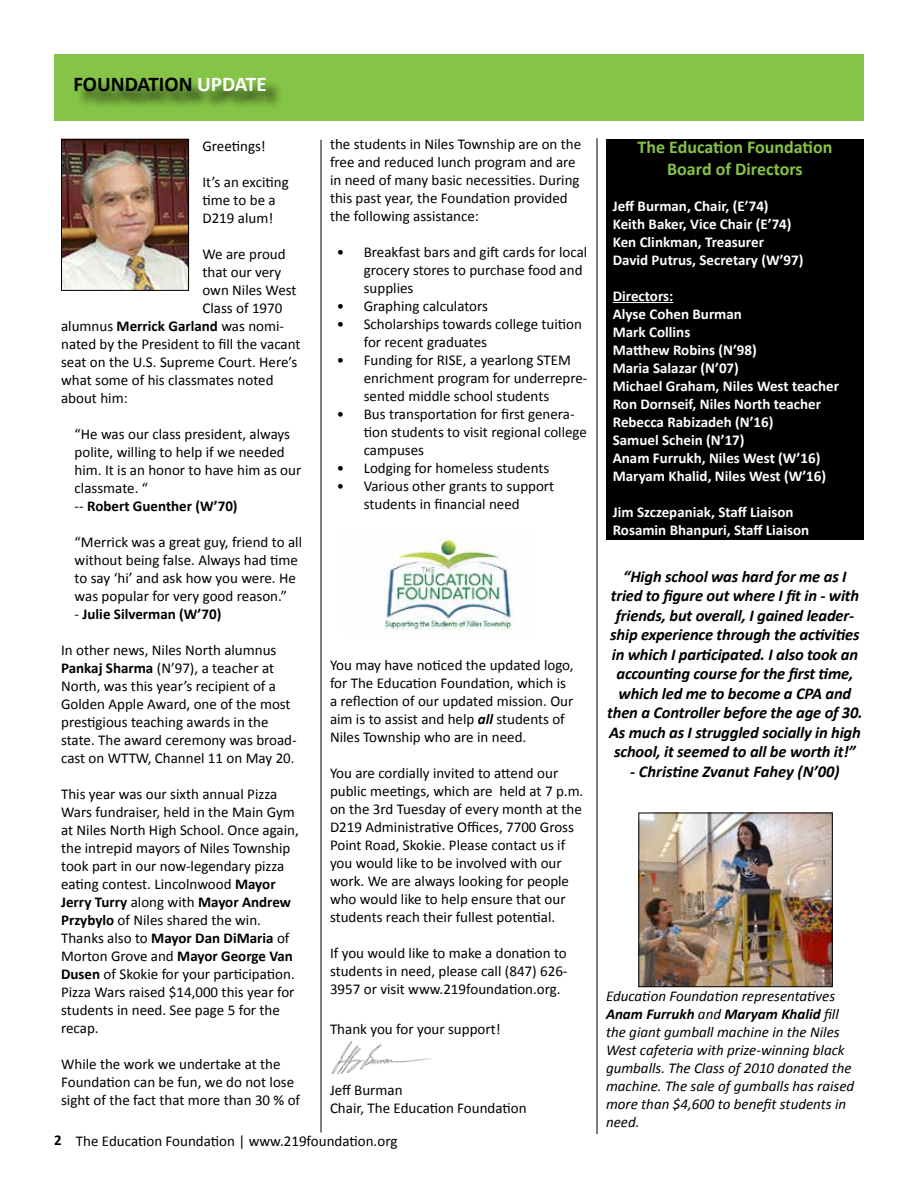
<style>
.page{position:relative;width:918px;height:1188px;background:#fff}
.page>*{position:absolute;margin:0;border:0;box-sizing:border-box;transform-origin:0 0}
.t1{font:700 21px "Calibri";color:#000}
.t2{font:700 18px/21.6px "Calibri";color:#85c446;text-align:center}
.t3{font:italic 700 16.5px/19.5px "Calibri";letter-spacing:-.01em;color:#000;text-align:center}
.t4{font:15px/18px "Calibri";color:#000}
.t5{font:700 15px/18px "Calibri";color:#fff}
.t6{font:italic 15px/18px "Calibri";color:#000}
.t7{font:700 15px "Calibri";color:#000}
.s1{color:#fff}
.s2{font-weight:700}
.s3{font-weight:400}
.s4{font-weight:700;font-style:italic}
</style>
<div class="page">
<div style="left:606px;top:140px;width:258px;height:400px;background:#000"></div>
<hr style="left:613px;top:302px;width:60px;height:1px;background:#fff">
<div style="left:54px;top:54px;width:810px;height:67px;background:#85c446"></div>
<div style="left:77px;top:80px;width:207px;height:30px;background:#000;opacity:.75"></div>
<img style="left:63px;top:141px;width:124px;height:148px">
<div style="left:61px;top:139px;width:128px;height:152px;border:1px solid #000"></div>
<img style="left:380px;top:529px;width:134px;height:102px">
<img style="left:640px;top:815px;width:191px;height:170px">
<div style="left:638px;top:813px;width:195px;height:174px;border:1px solid #000"></div>
<hr style="left:321px;top:140px;width:1px;height:992px;background:#000">
<hr style="left:597px;top:138px;width:1px;height:996px;background:#000">
<img style="left:331px;top:1041px;width:100px;height:33px">
<h1 class="t1" style="left:73px;top:71px;width:195px">FOUNDATION <span class="s1">UPDATE</span></h1>
<p class="t4" style="left:330px;top:136px;width:253px">the students in Niles Township are on the free and reduced lunch program and are in need of many basic necessities. During this past year, the Foundation provided the following assistance:</p>
<p class="t4" style="left:364px;top:244px;width:225px;text-indent:-27px">• Breakfast bars and gift cards for local grocery stores to purchase food and supplies</p>
<p class="t4" style="left:337px;top:298px;width:153px">• Graphing calculators</p>
<p class="t4" style="left:364px;top:316px;width:220px;text-indent:-27px">• Scholarships towards college tuition for recent graduates</p>
<p class="t4" style="left:364px;top:352px;width:225px;text-indent:-27px">• Funding for RISE, a yearlong STEM enrichment program for underrepre&shy;sented middle school students</p>
<p class="t4" style="left:364px;top:406px;width:225px;text-indent:-27px">• Bus transportation for first genera&shy;tion students to visit regional college campuses</p>
<p class="t4" style="left:337px;top:460px;width:214px">• Lodging for homeless students</p>
<p class="t4" style="left:337px;top:478px;width:219px;text-align:center">• Various other grants to support students in financial need</p>
<p class="t4" style="left:202px;top:137px;width:65px">Greetings!</p>
<p class="t4" style="left:202px;top:173px;width:88px">It’s an exciting time to be a<br>D219 alum!</p>
<p class="t4" style="left:202px;top:245px;width:85px">We are proud</p>
<p class="t4" style="left:202px;top:263px;width:80px">that our very</p>
<p class="t4" style="left:202px;top:281px;width:96px">own Niles West</p>
<p class="t4" style="left:202px;top:299px;width:82px">Class of 1970</p>
<p class="t4" style="left:61px;top:317px;width:225px">alumnus <span class="s2">Merrick Garland</span> was nomi-</p>
<p class="t4" style="left:61px;top:335px;width:241px">nated by the President to fill the vacant</p>
<p class="t4" style="left:61px;top:353px;width:238px">seat on the U.S. Supreme Court. Here’s</p>
<p class="t4" style="left:61px;top:371px;width:214px">what some of his classmates noted</p>
<p class="t4" style="left:61px;top:389px;width:68px">about him:</p>
<p class="t4" style="left:75px;top:425px;width:228px">“He was our class president, always polite, willing to help if we needed him. It is an honor to have him as our classmate. “<br>-- <span class="s2">Robert Guenther (W’70)</span></p>
<p class="t4" style="left:75px;top:533px;width:229px">“Merrick was a great guy, friend to all without being false. Always had time to say ‘hi’ and ask how you were. He was popular for very good reason.”</p>
<p class="t7" style="left:75px;top:604px;width:148px"><span class="s3">-</span> Julie Silverman (W’70)</p>
<p class="t4" style="left:61px;top:641px;width:237px">In other news, Niles North alumnus <span class="s2">Pankaj Sharma</span> (N’97), a teacher at North, was this year’s recipient of a Golden Apple Award, one of the most prestigious teaching awards in the state. The award ceremony was broad&shy;cast on WTTW, Channel 11 on May 20.</p>
<p class="t4" style="left:61px;top:785px;width:239px">This year was our sixth annual Pizza Wars fundraiser, held in the Main Gym at Niles North High School. Once again, the intrepid mayors of Niles Township took part in our now-legendary pizza eating contest. Lincolnwood <span class="s2">Mayor Jerry Turry</span> along with <span class="s2">Mayor Andrew Przybylo</span> of Niles shared the win.<br>Thanks also to <span class="s2">Mayor Dan DiMaria</span> of Morton Grove and <span class="s2">Mayor George Van Dusen</span> of Skokie for your participation.<br>Pizza Wars raised $14,000 this year for students in need. See page 5 for the recap.</p>
<p class="t4" style="left:61px;top:1055px;width:241px">While the work we undertake at the<br>Foundation can be fun, we do not lose sight of the fact that more than 30 % of</p>
<p class="t4" style="left:330px;top:656px;width:245px">You may have noticed the updated logo, for The Education Foundation, which is a reflection of our updated mission. Our aim is to assist and help <span class="s4">all</span> students of Niles Township who are in need.</p>
<p class="t4" style="left:330px;top:764px;width:255px">You are cordially invited to attend our public meetings, which are held at 7 p.m. on the 3rd Tuesday of every month at the D219 Administrative Offices, 7700 Gross Point Road, Skokie. Please contact us if you would like to be involved with our work. We are always looking for people who would like to help ensure that our students reach their fullest potential.</p>
<p class="t4" style="left:330px;top:944px;width:239px;text-align:justify">If you would like to make a donation to students in need, please call (847) 626- 3957 or visit www.219foundation.org.</p>
<p class="t4" style="left:330px;top:1020px;width:172px">Thank you for your support!</p>
<p class="t4" style="left:330px;top:1081px;width:198px">Jeff Burman<br>Chair, The Education Foundation</p>
<p class="t4" style="left:54px;top:1132px;width:345px"><span class="s2">2</span> The Education Foundation | www.219foundation.org</p>
<p class="t2" style="left:638px;top:136px;width:196px">The Education Foundation<br>Board of Directors</p>
<p class="t5" style="left:613px;top:197px;width:192px">Jeff Burman, Chair, (E’74)<br>Keith Baker, Vice Chair (E’74)<br>Ken Clinkman, Treasurer<br>David Putrus, Secretary (W’97)</p>
<p class="t5" style="left:613px;top:287px;width:228px">Directors:<br>Alyse Cohen Burman<br>Mark Collins<br>Matthew Robins (N’98)<br>Maria Salazar (N’07)<br>Michael Graham, Niles West teacher<br>Ron Dornseif, Niles North teacher<br>Rebecca Rabizadeh (N’16)<br>Samuel Schein (N’17)<br>Anam Furrukh, Niles West (W’16)<br>Maryam Khalid, Niles West (W’16)</p>
<p class="t5" style="left:613px;top:503px;width:198px">Jim Szczepaniak, Staff Liaison<br>Rosamin Bhanpuri, Staff Liaison</p>
<p class="t3" style="left:607px;top:566px;width:257px">“High school was hard for me as I tried to figure out where I fit in - with friends, but overall, I gained leader&shy;ship experience through the activities in which I participated. I also took an accounting course for the first time, which led me to become a CPA and then a Controller before the age of 30.<br>As much as I struggled socially in high school, it seemed to all be worth it!”</p>
<p class="t3" style="left:630px;top:762px;width:211px">- Christine Zvanut Fahey (N’00)</p>
<p class="t6" style="left:606px;top:986px;width:250px">Education Foundation representatives <span class="s2">Anam Furrukh</span> and <span class="s2">Maryam Khalid</span> fill the giant gumball machine in the Niles West cafeteria with prize-winning black gumballs. The Class of 2010 donated the machine. The sale of gumballs has raised more than $4,600 to benefit students in need.</p>
</div>
